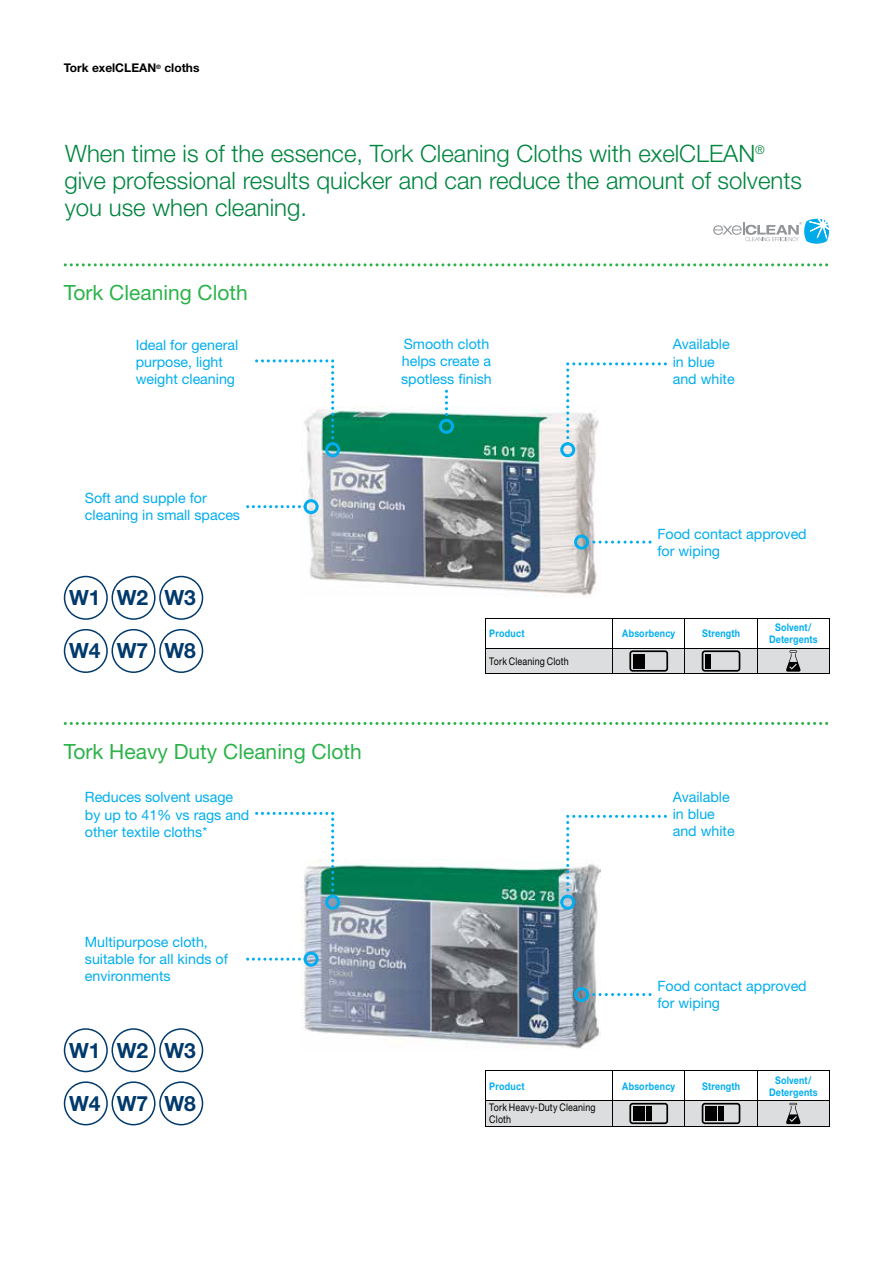
<style>
.page{position:relative;width:893px;height:1263px;background:#fff}
.page>*{position:absolute;margin:0;border:0;box-sizing:border-box;transform-origin:0 0}
.t1{font:300 24px/27px "Helvetica Neue LT Std";color:#00853f}
.t2{font:21px "Helvetica Neue LT Std";color:#2cb34a}
.t3{font:700 21px "Helvetica Neue LT Std";color:#00396b}
.t4{font:14.25px/17.2px "Helvetica Neue LT Std";color:#00aeef}
.t5{font:700 12px "Helvetica Neue LT Std";color:#000}
.t6{font:700 10.5px/12px "Helvetica Neue LT Std";letter-spacing:.02em;color:#00aeef;text-align:center;scale:.85 1}
.t7{font:10.5px/12px "Helvetica Neue LT Std";letter-spacing:.015em;color:#000;scale:.85 1}
</style>
<div class="page">
<svg style="left:64px;top:263px;width:764px;height:3px"></svg>
<svg style="left:64px;top:722px;width:764px;height:3px"></svg>
<svg style="left:64px;top:629px;width:139px;height:44px"></svg>
<svg style="left:64px;top:1081px;width:139px;height:44px"></svg>
<svg style="left:64px;top:576px;width:139px;height:44px"></svg>
<svg style="left:64px;top:1028px;width:139px;height:44px"></svg>
<hr style="left:485px;top:674px;width:128px;height:1px;background:#000">
<hr style="left:613px;top:674px;width:72px;height:1px;background:#000">
<hr style="left:685px;top:674px;width:72px;height:1px;background:#000">
<hr style="left:757px;top:674px;width:73px;height:1px;background:#000">
<svg style="left:485px;top:618px;width:345px;height:56px"></svg>
<hr style="left:485px;top:1126px;width:128px;height:1px;background:#000">
<hr style="left:613px;top:1126px;width:72px;height:1px;background:#000">
<hr style="left:685px;top:1126px;width:72px;height:1px;background:#000">
<hr style="left:757px;top:1126px;width:73px;height:1px;background:#000">
<svg style="left:485px;top:1071px;width:345px;height:55px"></svg>
<img style="left:307px;top:407px;width:290px;height:190px">
<img style="left:301px;top:859px;width:299px;height:190px">
<svg style="left:246px;top:499px;width:73px;height:15px"></svg>
<svg style="left:246px;top:952px;width:73px;height:15px"></svg>
<svg style="left:574px;top:535px;width:77px;height:15px"></svg>
<svg style="left:574px;top:987px;width:77px;height:15px"></svg>
<svg style="left:560px;top:362px;width:107px;height:95px"></svg>
<svg style="left:560px;top:815px;width:107px;height:95px"></svg>
<svg style="left:255px;top:359px;width:85px;height:98px"></svg>
<svg style="left:255px;top:812px;width:85px;height:98px"></svg>
<svg style="left:439px;top:390px;width:15px;height:44px"></svg>
<svg style="left:713px;top:218px;width:117px;height:26px"></svg>
<p class="t5" style="left:64px;top:61px;width:137px">Tork exelCLEAN<sup>®</sup> cloths</p>
<h1 class="t1" style="left:64px;top:139px;width:739px">When time is of the essence, Tork Cleaning Cloths with exelCLEAN<sup>® </sup>give professional results quicker and can reduce the amount of solvents you use when cleaning.</h1>
<h2 class="t2" style="left:64px;top:280px;width:185px">Tork Cleaning Cloth</h2>
<p class="t4" style="left:136px;top:336px;width:104px">Ideal for general purpose, light weight cleaning</p>
<p class="t4" style="left:401px;top:335px;width:92px">Smooth cloth helps create a spotless finish</p>
<p class="t4" style="left:673px;top:335px;width:64px">Available in blue and white</p>
<p class="t4" style="left:85px;top:489px;width:157px">Soft and supple for cleaning in small spaces</p>
<h2 class="t3" style="left:69px;top:585px;width:33px">W1</h2>
<h2 class="t3" style="left:69px;top:638px;width:33px">W4</h2>
<h2 class="t3" style="left:117px;top:585px;width:33px">W2</h2>
<h2 class="t3" style="left:117px;top:638px;width:33px">W7</h2>
<h2 class="t3" style="left:164px;top:585px;width:33px">W3</h2>
<h2 class="t3" style="left:164px;top:638px;width:33px">W8</h2>
<h2 class="t2" style="left:64px;top:739px;width:299px">Tork Heavy Duty Cleaning Cloth</h2>
<p class="t4" style="left:85px;top:788px;width:166px">Reduces solvent usage by up to 41% vs rags and other textile cloths*</p>
<p class="t4" style="left:85px;top:933px;width:145px">Multipurpose cloth, suitable for all kinds of environments</p>
<h2 class="t3" style="left:69px;top:1037px;width:33px">W1</h2>
<h2 class="t3" style="left:69px;top:1090px;width:33px">W4</h2>
<h2 class="t3" style="left:117px;top:1037px;width:33px">W2</h2>
<h2 class="t3" style="left:117px;top:1090px;width:33px">W7</h2>
<h2 class="t3" style="left:164px;top:1037px;width:33px">W3</h2>
<h2 class="t3" style="left:164px;top:1090px;width:33px">W8</h2>
<p class="t4" style="left:657px;top:525px;width:151px">Food contact approved for wiping</p>
<p class="t6" style="left:489px;top:627px;width:43px">Product</p>
<p class="t6" style="left:622px;top:627px;width:64px">Absorbency</p>
<p class="t6" style="left:702px;top:627px;width:46px">Strength</p>
<p class="t6" style="left:769px;top:621px;width:59px">Solvent/<br>Detergents</p>
<p class="t7" style="left:489px;top:655px;width:95px">Tork Cleaning Cloth</p>
<p class="t4" style="left:673px;top:788px;width:64px">Available in blue and white</p>
<p class="t4" style="left:657px;top:977px;width:151px">Food contact approved for wiping</p>
<p class="t6" style="left:489px;top:1079px;width:43px">Product</p>
<p class="t6" style="left:622px;top:1079px;width:64px">Absorbency</p>
<p class="t6" style="left:702px;top:1079px;width:46px">Strength</p>
<p class="t6" style="left:769px;top:1073px;width:59px">Solvent/<br>Detergents</p>
<p class="t7" style="left:489px;top:1101px;width:127px">Tork Heavy-Duty Cleaning<br>Cloth</p>
</div>
